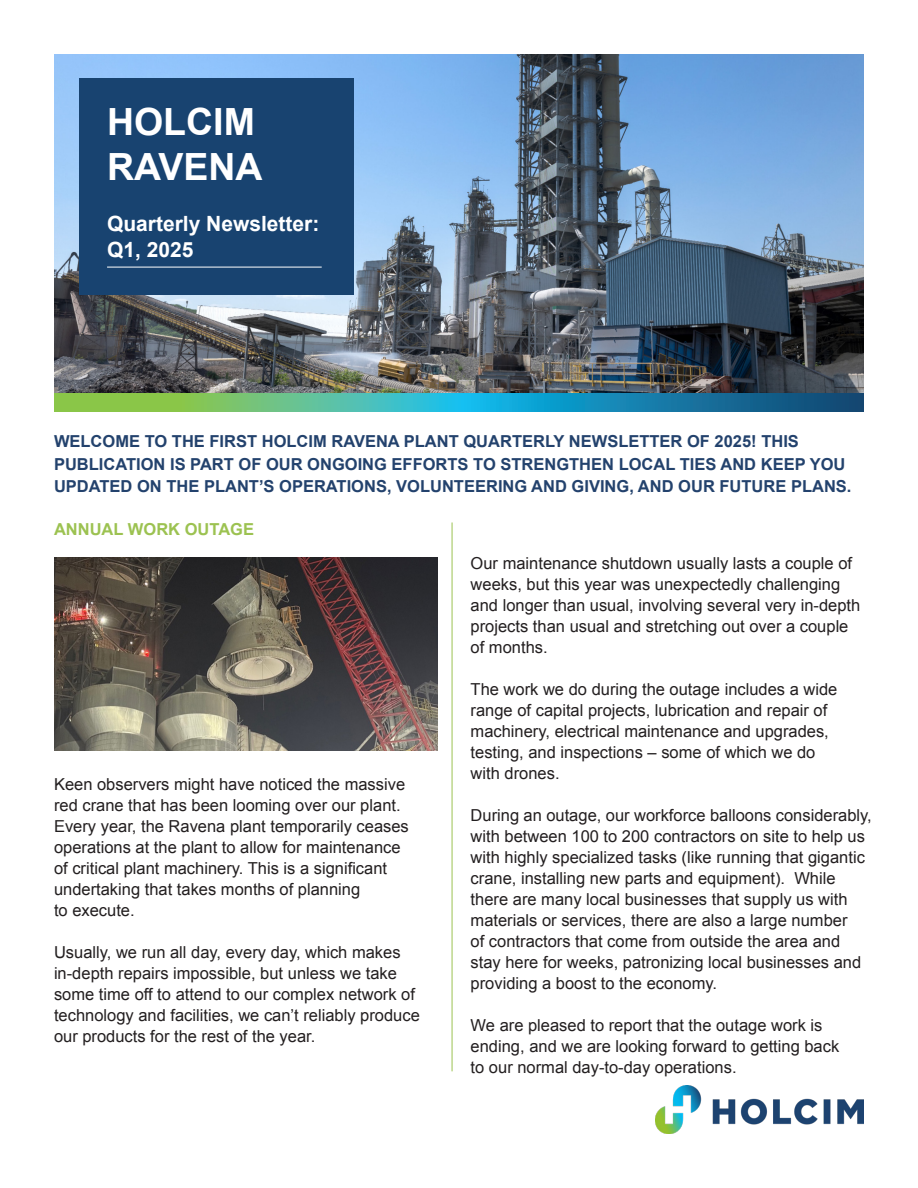
<style>
.page{position:relative;width:918px;height:1188px;background:#fff}
.page>*{position:absolute;margin:0;border:0;box-sizing:border-box;transform-origin:0 0}
.t1{font:700 37.5px "Arial";color:#fff}
.t2{font:700 21px "Arial";color:#fff}
.t3{font:16.5px/21px "Arial";color:#231f20}
.t4{font:700 16.5px/22.5px "Arial";color:#23426d}
.t5{font:700 16.5px "Arial";color:#9cc251}
</style>
<div class="page">
<img style="left:54px;top:54px;width:810px;height:339px">
<svg style="left:54px;top:393px;width:810px;height:18px;background:#3ea097"></svg>
<div style="left:79px;top:78px;width:275px;height:216px;background:#184370"></div>
<hr style="left:107px;top:267px;width:215px;height:1px;background:#fff">
<img style="left:54px;top:557px;width:384px;height:193px">
<img style="left:656px;top:1086px;width:208px;height:48px">
<hr style="left:452px;top:522px;width:1px;height:549px;background:#9cc251">
<p class="t1" style="left:107px;top:97px;width:149px">HOLCIM</p>
<p class="t1" style="left:107px;top:142px;width:157px">RAVENA</p>
<p class="t2" style="left:107px;top:210px;width:214px">Quarterly Newsletter:</p>
<p class="t2" style="left:107px;top:235px;width:88px">Q1, 2025</p>
<p class="t4" style="left:54px;top:431px;width:799px">WELCOME TO THE FIRST HOLCIM RAVENA PLANT QUARTERLY NEWSLETTER OF 2025! THIS<br>PUBLICATION IS PART OF OUR ONGOING EFFORTS TO STRENGTHEN LOCAL TIES AND KEEP YOU<br>UPDATED ON THE PLANT’S OPERATIONS, VOLUNTEERING AND GIVING, AND OUR FUTURE PLANS.</p>
<p class="t5" style="left:54px;top:518px;width:202px">ANNUAL WORK OUTAGE</p>
<p class="t3" style="left:54px;top:773px;width:356px">Keen observers might have noticed the massive red crane that has been looming over our plant.<br>Every year, the Ravena plant temporarily ceases operations at the plant to allow for maintenance of critical plant machinery. This is a significant undertaking that takes months of planning<br>to execute.</p>
<p class="t3" style="left:54px;top:941px;width:367px">Usually, we run all day, every day, which makes in-depth repairs impossible, but unless we take some time off to attend to our complex network of technology and facilities, we can’t reliably produce our products for the rest of the year.</p>
<p class="t3" style="left:471px;top:553px;width:391px">Our maintenance shutdown usually lasts a couple of weeks, but this year was unexpectedly challenging and longer than usual, involving several very in-depth projects than usual and stretching out over a couple of months.</p>
<p class="t3" style="left:471px;top:679px;width:368px">The work we do during the outage includes a wide range of capital projects, lubrication and repair of machinery, electrical maintenance and upgrades, testing, and inspections – some of which we do with drones.</p>
<p class="t3" style="left:471px;top:805px;width:403px">During an outage, our workforce balloons considerably, with between 100 to 200 contractors on site to help us with highly specialized tasks (like running that gigantic crane, installing new parts and equipment). While there are many local businesses that supply us with materials or services, there are also a large number<br>of contractors that come from outside the area and stay here for weeks, patronizing local businesses and providing a boost to the economy.</p>
<p class="t3" style="left:471px;top:1015px;width:370px">We are pleased to report that the outage work is ending, and we are looking forward to getting back to our normal day-to-day operations.</p>
</div>
